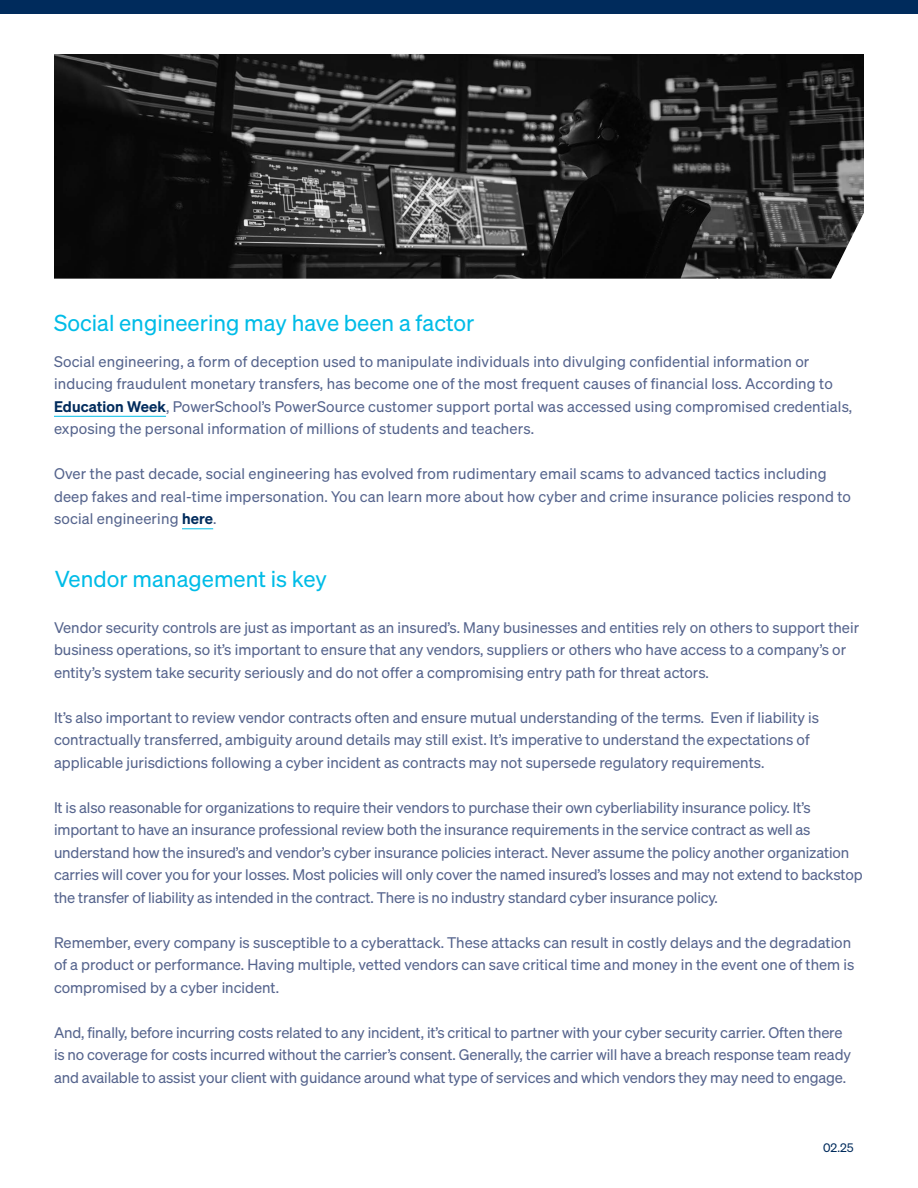
<style>
.page{position:relative;width:918px;height:1188px;background:#fff}
.page>*{position:absolute;margin:0;border:0;box-sizing:border-box;transform-origin:0 0}
.t1{font:22.5px "Sohne Buch";color:#00bce7}
.t2{font:15px/22.5px "Sohne Buch";color:#55648d}
.t3{font:12px "Sohne Buch";color:#002b5c}
.s1{font-family:"Sohne";font-weight:600;color:#002b5c}
</style>
<div class="page">
<div style="left:0;top:0;width:918px;height:14px;background:#002b5c"></div>
<img style="left:54px;top:54px;width:810px;height:225px">
<hr style="left:54px;top:416px;width:112px;height:1px;background:#00bce7">
<hr style="left:182px;top:528px;width:31px;height:1px;background:#00bce7">
<h1 class="t1" style="left:54px;top:309px;width:422px">Social engineering may have been a factor</h1>
<p class="t2" style="left:54px;top:350px;width:800px">Social engineering, a form of deception used to manipulate individuals into divulging confidential information or inducing fraudulent monetary transfers, has become one of the most frequent causes of financial loss. According to <span class="s1">Education Week</span>, PowerSchool’s PowerSource customer support portal was accessed using compromised credentials, exposing the personal information of millions of students and teachers.</p>
<p class="t2" style="left:54px;top:462px;width:799px">Over the past decade, social engineering has evolved from rudimentary email scams to advanced tactics including deep fakes and real-time impersonation. You can learn more about how cyber and crime insurance policies respond to social engineering <span class="s1">here</span>.</p>
<h1 class="t1" style="left:55px;top:565px;width:273px">Vendor management is key</h1>
<p class="t2" style="left:54px;top:616px;width:807px">Vendor security controls are just as important as an insured’s. Many businesses and entities rely on others to support their business operations, so it’s important to ensure that any vendors, suppliers or others who have access to a company’s or entity’s system take security seriously and do not offer a compromising entry path for threat actors.</p>
<p class="t2" style="left:54px;top:706px;width:767px">It’s also important to review vendor contracts often and ensure mutual understanding of the terms. Even if liability is contractually transferred, ambiguity around details may still exist. It’s imperative to understand the expectations of applicable jurisdictions following a cyber incident as contracts may not supersede regulatory requirements.</p>
<p class="t2" style="left:54px;top:796px;width:810px">It is also reasonable for organizations to require their vendors to purchase their own cyberliability insurance policy. It’s important to have an insurance professional review both the insurance requirements in the service contract as well as understand how the insured’s and vendor’s cyber insurance policies interact. Never assume the policy another organization carries will cover you for your losses. Most policies will only cover the named insured’s losses and may not extend to backstop the transfer of liability as intended in the contract. There is no industry standard cyber insurance policy.</p>
<p class="t2" style="left:54px;top:931px;width:802px">Remember, every company is susceptible to a cyberattack. These attacks can result in costly delays and the degradation of a product or performance. Having multiple, vetted vendors can save critical time and money in the event one of them is compromised by a cyber incident.</p>
<p class="t2" style="left:54px;top:1021px;width:799px">And, finally, before incurring costs related to any incident, it’s critical to partner with your cyber security carrier. Often there is no coverage for costs incurred without the carrier’s consent. Generally, the carrier will have a breach response team ready and available to assist your client with guidance around what type of services and which vendors they may need to engage.</p>
<p class="t3" style="left:823px;top:1140px;width:32px">02.25</p>
</div>
